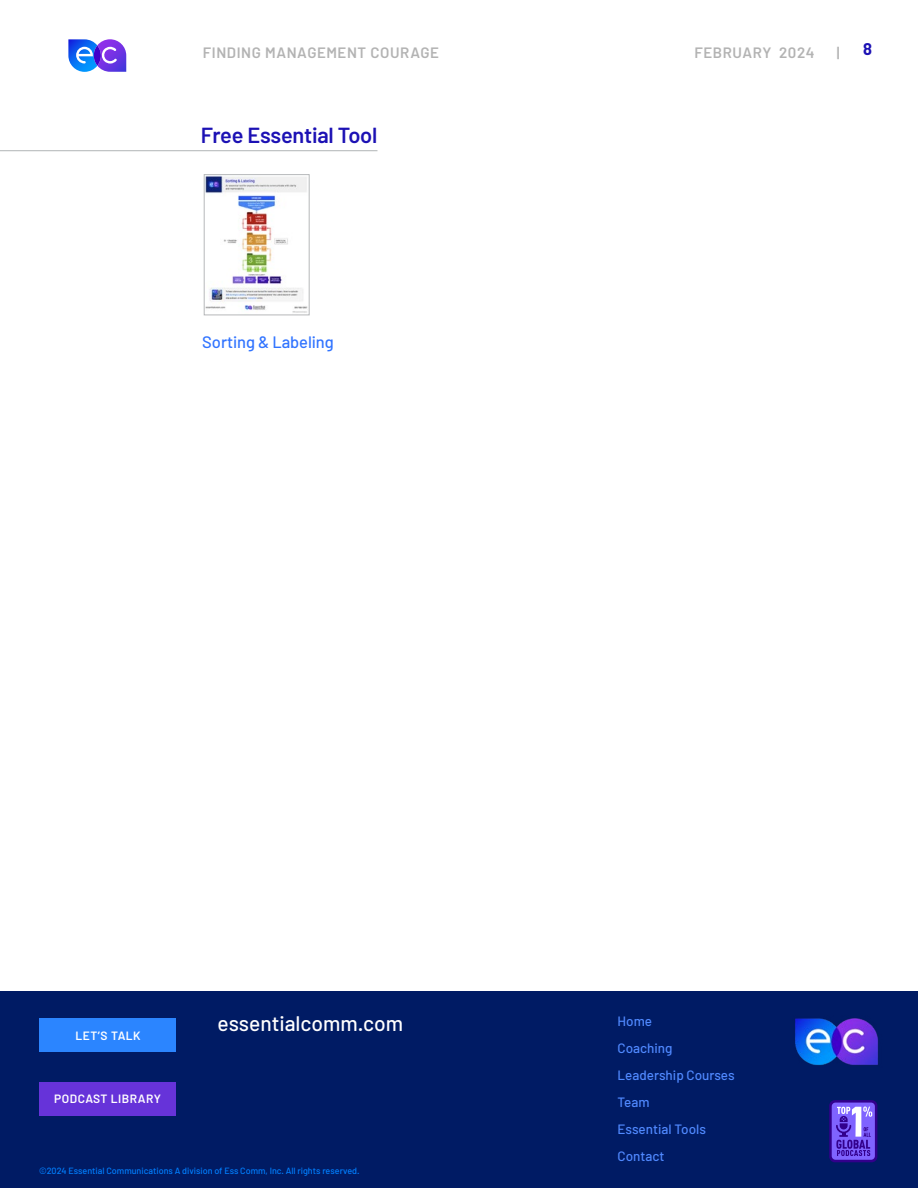
<style>
.page{position:relative;width:918px;height:1188px;background:#fff}
.page>*{position:absolute;margin:0;border:0;box-sizing:border-box;transform-origin:0 0}
.t1{font:600 21.75px "Barlow";letter-spacing:-.01em;color:#1c11b4}
.t2{font:500 21px "Barlow";color:#fff}
.t3{font:500 16.5px "Barlow";letter-spacing:-.005em;color:#3174ff}
.t4{font:700 16.5px "Barlow";color:#1c11b4}
.t5{font:600 15px "Barlow";letter-spacing:.04em;color:#b3b3b3}
.t6{font:500 13.5px/27px "Barlow";color:#5089ff}
.t7{font:600 12px "Barlow";letter-spacing:.04em;color:#fff}
.t8{font:500 9px "Barlow";color:#007fff}
</style>
<div class="page">
<svg style="left:68px;top:39px;width:58px;height:33px"></svg>
<div style="left:0;top:992px;width:918px;height:196px;background:#001b64"></div>
<img style="left:795px;top:1018px;width:83px;height:48px">
<svg style="left:829px;top:1100px;width:48px;height:62px"></svg>
<svg style="left:832px;top:1103px;width:43px;height:57px;background:#7f62e9"></svg>
<div style="left:39px;top:1082px;width:136px;height:33px;background:#6633d9"></div>
<div style="left:39px;top:1019px;width:137px;height:33px;background:#2b85ff"></div>
<hr style="left:0;top:150px;width:377px;height:1px;background:#b1b4b6">
<img style="left:206px;top:176px;width:102px;height:137px">
<div style="left:204px;top:174px;width:106px;height:141px;border:1px solid #b6b8ba"></div>
<h3 class="t5" style="left:203px;top:43px;width:238px">FINDING MANAGEMENT COURAGE</h3>
<h3 class="t5" style="left:694px;top:43px;width:122px">FEBRUARY 2024</h3>
<h3 class="t5" style="left:837px;top:43px;width:4px">|</h3>
<h3 class="t4" style="left:863px;top:39px;width:10px">8</h3>
<h1 class="t1" style="left:201px;top:122px;width:178px">Free Essential Tool</h1>
<h3 class="t3" style="left:202px;top:332px;width:133px">Sorting &amp; Labeling</h3>
<h3 class="t7" style="left:76px;top:1028px;width:67px">LET’S TALK</h3>
<h3 class="t7" style="left:54px;top:1091px;width:108px">PODCAST LIBRARY</h3>
<h2 class="t2" style="left:218px;top:1010px;width:187px">essentialcomm.com</h2>
<p class="t8" style="left:39px;top:1165px;width:322px">©2024 Essential Communications A division of Ess Comm, Inc. All rights reserved.</p>
<h3 class="t6" style="left:618px;top:1008px;width:119px">Home<br>Coaching<br>Leadership Courses<br>Team<br>Essential Tools<br>Contact</h3>
</div>
